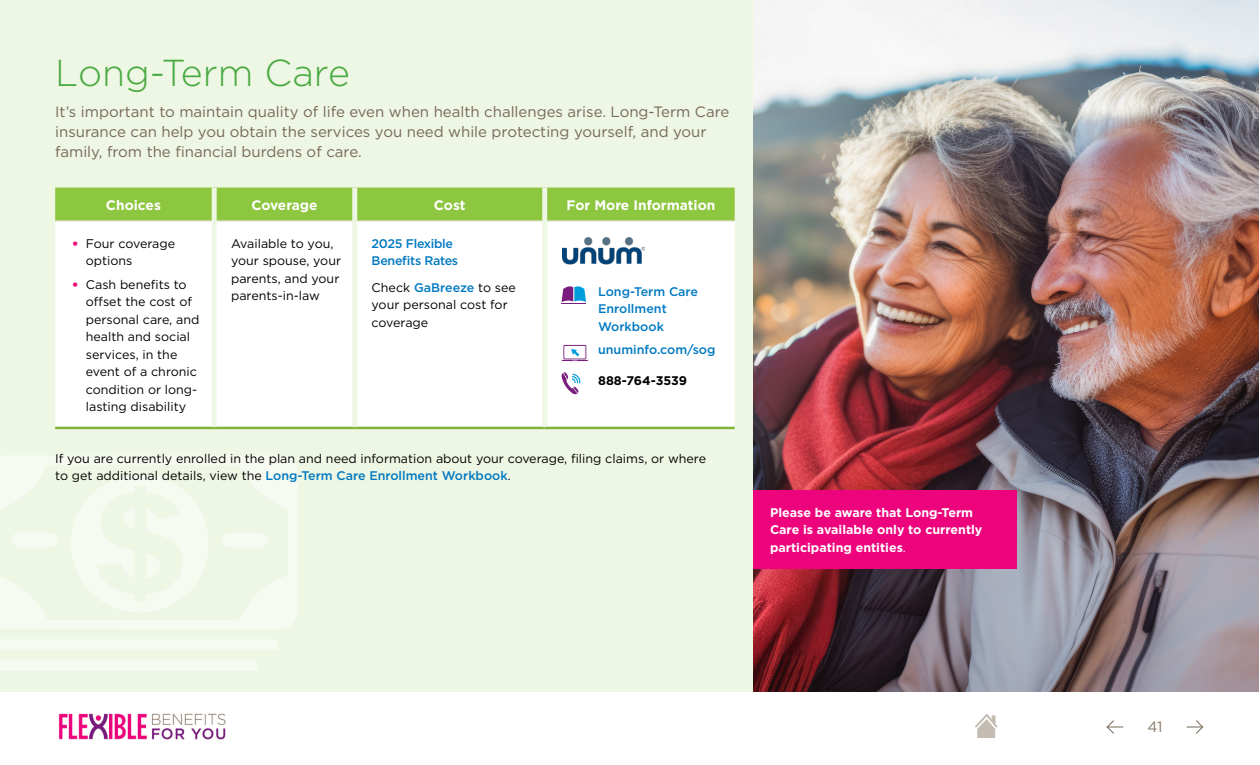
<style>
.page{position:relative;width:1260px;height:765px;background:#fff}
.page>*{position:absolute;margin:0;border:0;box-sizing:border-box;transform-origin:0 0}
.t1{font:300 37.5px "Gotham";color:#49aa42}
.t2{font:15px/20px "Gotham";color:#776858}
.t3{font:15px "Gotham";color:#8a7967}
.t4{font:700 13.75px "Gotham";color:#fff}
.t5{font:12.5px/17.5px "Gotham";color:#000}
.t6{font:700 12.5px/17.5px "Gotham";color:#fff}
.t7{font:500 12.5px/17.5px "Gotham";color:#0079c1}
.t8{font:500 12.5px/17.5px "Gotham";letter-spacing:-.025em;color:#0079c1}
.t9{font:700 12.5px "Gotham";letter-spacing:-.005em;color:#000}
.s1{font-weight:900;color:#ed037c}
.s2{font-weight:500;color:#0079c1}
.s3{font-weight:400}
</style>
<div class="page">
<div style="left:0;top:0;width:1259px;height:692px;background:#eef6e4"></div>
<img style="left:753px;top:0;width:506px;height:692px">
<img style="left:0;top:429px;width:302px;height:241px">
<svg style="left:1187px;top:720px;width:16px;height:14px"></svg>
<svg style="left:1107px;top:720px;width:16px;height:14px"></svg>
<img style="left:58px;top:713px;width:168px;height:27px">
<div style="left:55px;top:188px;width:680px;height:32px;background:#8dc63f"></div>
<div style="left:55px;top:222px;width:680px;height:205px;background:#fff"></div>
<hr style="left:55px;top:220px;width:157px;height:2px;background:#e9e3dc">
<hr style="left:217px;top:220px;width:135px;height:2px;background:#e9e3dc">
<hr style="left:357px;top:220px;width:185px;height:2px;background:#e9e3dc">
<hr style="left:547px;top:220px;width:188px;height:2px;background:#e9e3dc">
<hr style="left:55px;top:427px;width:159px;height:2px;background:#80b539">
<hr style="left:214px;top:427px;width:141px;height:2px;background:#80b539">
<hr style="left:355px;top:427px;width:190px;height:2px;background:#80b539">
<hr style="left:545px;top:427px;width:190px;height:2px;background:#80b539">
<div style="left:212px;top:188px;width:5px;height:33px;background:#eef6e4"></div>
<div style="left:352px;top:188px;width:5px;height:33px;background:#eef6e4"></div>
<div style="left:542px;top:188px;width:5px;height:33px;background:#eef6e4"></div>
<div style="left:212px;top:221px;width:5px;height:206px;background:#eef6e4"></div>
<div style="left:352px;top:221px;width:5px;height:206px;background:#eef6e4"></div>
<div style="left:542px;top:221px;width:5px;height:206px;background:#eef6e4"></div>
<img style="left:563px;top:238px;width:81px;height:26px">
<svg style="left:562px;top:286px;width:24px;height:18px"></svg>
<svg style="left:562px;top:345px;width:26px;height:16px"></svg>
<svg style="left:561px;top:372px;width:19px;height:23px"></svg>
<div style="left:753px;top:490px;width:264px;height:79px;background:#ed037c"></div>
<svg style="left:975px;top:713px;width:23px;height:25px"></svg>
<h1 class="t1" style="left:55px;top:49px;width:296px">Long-Term Care</h1>
<p class="t2" style="left:55px;top:102px;width:676px">It’s important to maintain quality of life even when health challenges arise. Long-Term Care insurance can help you obtain the services you need while protecting yourself, and your family, from the financial burdens of care.</p>
<p class="t4" style="left:106px;top:196px;width:56px">Choices</p>
<p class="t4" style="left:251px;top:196px;width:68px">Coverage</p>
<p class="t4" style="left:434px;top:196px;width:33px">Cost</p>
<p class="t4" style="left:567px;top:196px;width:150px">For More Information</p>
<p class="t5" style="left:86px;top:234px;width:91px;text-indent:-14px"><span class="s1">•</span> Four coverage options</p>
<p class="t5" style="left:86px;top:275px;width:115px;text-indent:-14px"><span class="s1">•</span> Cash benefits to offset the cost of personal care, and health and social services, in the event of a chronic condition or long&shy;lasting disability</p>
<p class="t5" style="left:231px;top:234px;width:112px">Available to you, your spouse, your parents, and your parents-in-law</p>
<p class="t8" style="left:372px;top:235px;width:88px">2025 Flexible<br>Benefits Rates</p>
<p class="t5" style="left:372px;top:278px;width:146px">Check <span class="s2">GaBreeze</span> to see your personal cost for coverage</p>
<p class="t7" style="left:598px;top:282px;width:101px">Long-Term Care<br>Enrollment<br>Workbook</p>
<p class="t7" style="left:598px;top:341px;width:119px">unuminfo.com/sog</p>
<p class="t9" style="left:598px;top:372px;width:91px">888-764-3539</p>
<p class="t5" style="left:55px;top:449px;width:652px">If you are currently enrolled in the plan and need information about your coverage, filing claims, or where to get additional details, view the <span class="s2">Long-Term Care Enrollment Workbook</span>.</p>
<p class="t6" style="left:770px;top:504px;width:214px">Please be aware that Long-Term<br>Care is available only to currently participating entities<span class="s3">.</span></p>
<p class="t3" style="left:1147px;top:717px;width:17px">41</p>
</div>
